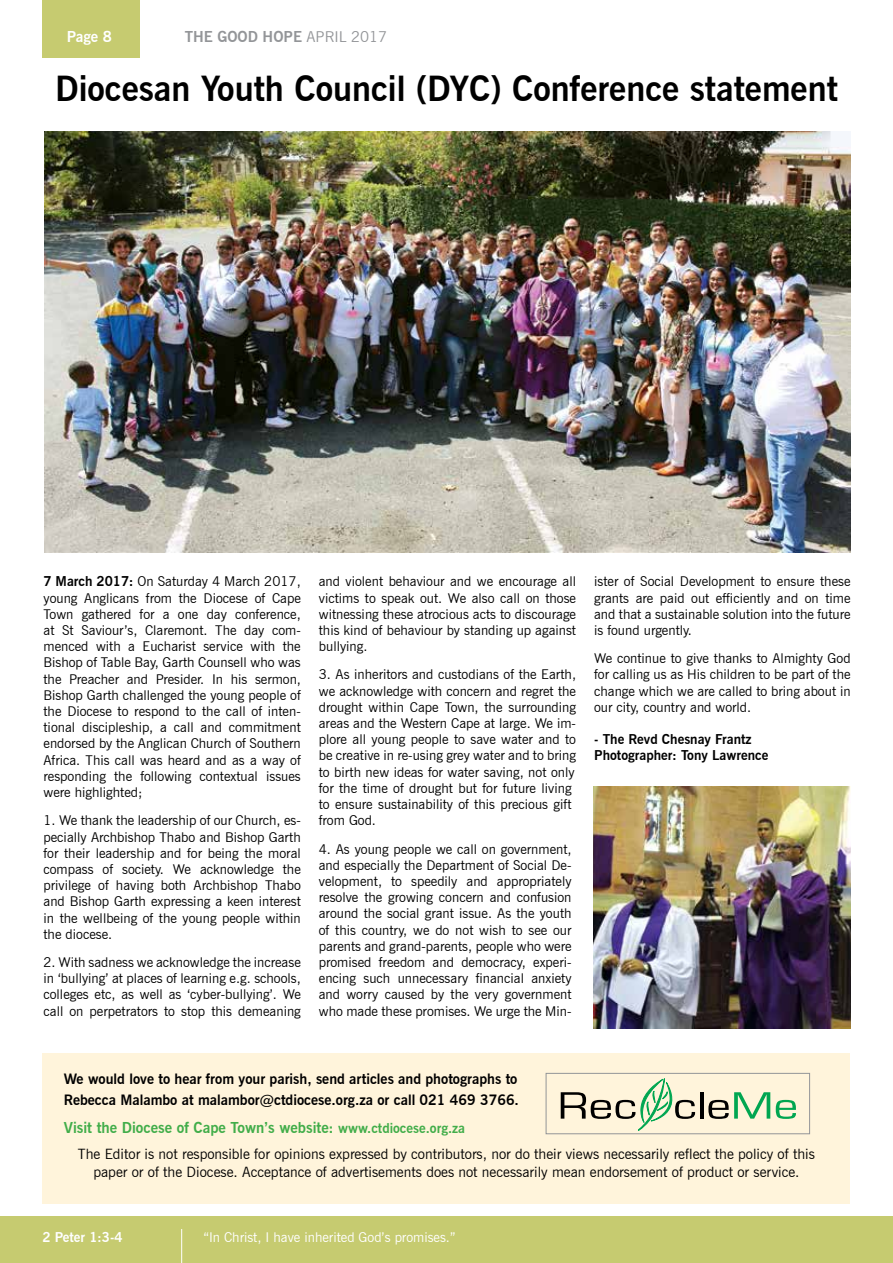
<style>
.page{position:relative;width:893px;height:1263px;background:#fff}
.page>*{position:absolute;margin:0;border:0;box-sizing:border-box;transform-origin:0 0}
.t1{font:700 34.5px "News Gothic BT";color:#000}
.t2{font:700 15px "News Gothic BT";color:#41ad49}
.t3{font:700 15px "News Gothic BT";color:#939598}
.t4{font:700 15px "News Gothic BT";color:#fff}
.t5{font:14.25px/18px "News Gothic BT";color:#000;text-align:center}
.t6{font:700 14.25px/21px "News Gothic BT";color:#000}
.t7{font:13.5px/16.2px "News Gothic BT";color:#000;text-align:justify}
.t8{font:700 13.5px/16.2px "News Gothic BT";color:#000}
.t9{font:13.5px "News Gothic BT";color:#fff}
.t10{font:700 13.5px "News Gothic BT";color:#fff}
.s1{font-weight:400}
.s2{font-weight:700}
.s3{font-size:13.5px}
</style>
<div class="page">
<div style="left:43px;top:0;width:97px;height:57px;background:#c6cb70"></div>
<div style="left:43px;top:1053px;width:807px;height:150px;background:#fff4db"></div>
<div style="left:546px;top:1073px;width:264px;height:61px;border:1px solid #939598"></div>
<hr style="left:700px;top:1092px;width:3px;height:26px;background:#000">
<svg style="left:708px;top:1092px;width:62px;height:27px"></svg>
<svg style="left:776px;top:1100px;width:20px;height:19px"></svg>
<svg style="left:561px;top:1078px;width:134px;height:53px"></svg>
<div style="left:0;top:1216px;width:893px;height:47px;background:#c6cb70"></div>
<hr style="left:181px;top:1229px;width:1px;height:34px;background:#fff">
<img style="left:45px;top:132px;width:805px;height:421px">
<img style="left:593px;top:787px;width:257px;height:241px">
<p class="t4" style="left:67px;top:27px;width:47px">Page 8</p>
<p class="t3" style="left:185px;top:27px;width:204px">THE GOOD HOPE <span class="s1">APRIL 2017</span></p>
<h1 class="t1" style="left:55px;top:68px;width:784px">Diocesan Youth Council (DYC) Conference statement</h1>
<p class="t7" style="left:44px;top:573px;width:259px"><span class="s2">7 March 2017:</span> On Saturday 4 March 2017, young Anglicans from the Diocese of Cape Town gathered for a one day conference, at St Saviour’s, Claremont. The day com&shy;menced with a Eucharist service with the Bishop of Table Bay, Garth Counsell who was the Preacher and Presider. In his sermon, Bishop Garth challenged the young people of the Diocese to respond to the call of inten&shy;tional discipleship, a call and commitment endorsed by the Anglican Church of Southern Africa. This call was heard and as a way of responding the following contextual issues were highlighted;</p>
<p class="t7" style="left:44px;top:812px;width:259px">1. We thank the leadership of our Church, es&shy;pecially Archbishop Thabo and Bishop Garth for their leadership and for being the moral compass of society. We acknowledge the privilege of having both Archbishop Thabo and Bishop Garth expressing a keen interest in the wellbeing of the young people within the diocese.</p>
<p class="t7" style="left:44px;top:954px;width:259px">2. With sadness we acknowledge the increase in ‘bullying’ at places of learning e.g. schools, colleges etc, as well as ‘cyber-bullying’. We call on perpetrators to stop this demeaning</p>
<p class="t7" style="left:319px;top:573px;width:259px">and violent behaviour and we encourage all victims to speak out. We also call on those witnessing these atrocious acts to discourage this kind of behaviour by standing up against bullying.</p>
<p class="t7" style="left:319px;top:666px;width:259px;text-align:left">3. As inheritors and custodians of the Earth, we acknowledge with concern and regret the drought within Cape Town, the surrounding areas and the Western Cape at large. We im&shy;plore all young people to save water and to be creative in re-using grey water and to bring to birth new ideas for water saving, not only for the time of drought but for future living to ensure sustainability of this precious gift from God.</p>
<p class="t7" style="left:319px;top:840px;width:254px">4. As young people we call on government, and especially the Department of Social De&shy;velopment, to speedily and appropriately resolve the growing concern and confusion around the social grant issue. As the youth of this country, we do not wish to see our parents and grand-parents, people who were promised freedom and democracy, experi&shy;encing such unnecessary financial anxiety and worry caused by the very government who made these promises. We urge the Min-</p>
<p class="t7" style="left:594px;top:573px;width:258px">ister of Social Development to ensure these grants are paid out efficiently and on time and that a sustainable solution into the future is found urgently.</p>
<p class="t7" style="left:594px;top:650px;width:258px">We continue to give thanks to Almighty God for calling us as His children to be part of the change which we are called to bring about in our city, country and world.</p>
<p class="t8" style="left:594px;top:731px;width:176px">- The Revd Chesnay Frantz<br>Photographer: Tony Lawrence</p>
<p class="t6" style="left:64px;top:1068px;width:457px">We would love to hear from your parish, send articles and photographs to<br>Rebecca Malambo at malambor@ctdiocese.org.za or call 021 469 3766.</p>
<p class="t2" style="left:64px;top:1119px;width:403px">Visit the Diocese of Cape Town’s website: <span class="s3">www.ctdiocese.org.za</span></p>
<p class="t5" style="left:78px;top:1145px;width:738px">The Editor is not responsible for opinions expressed by contributors, nor do their views necessarily reflect the policy of this paper or of the Diocese. Acceptance of advertisements does not necessarily mean endorsement of product or service.</p>
<p class="t10" style="left:43px;top:1228px;width:82px">2 Peter 1:3-4</p>
<p class="t9" style="left:204px;top:1229px;width:253px">“In Christ, I have inherited God’s promises.”</p>
</div>
